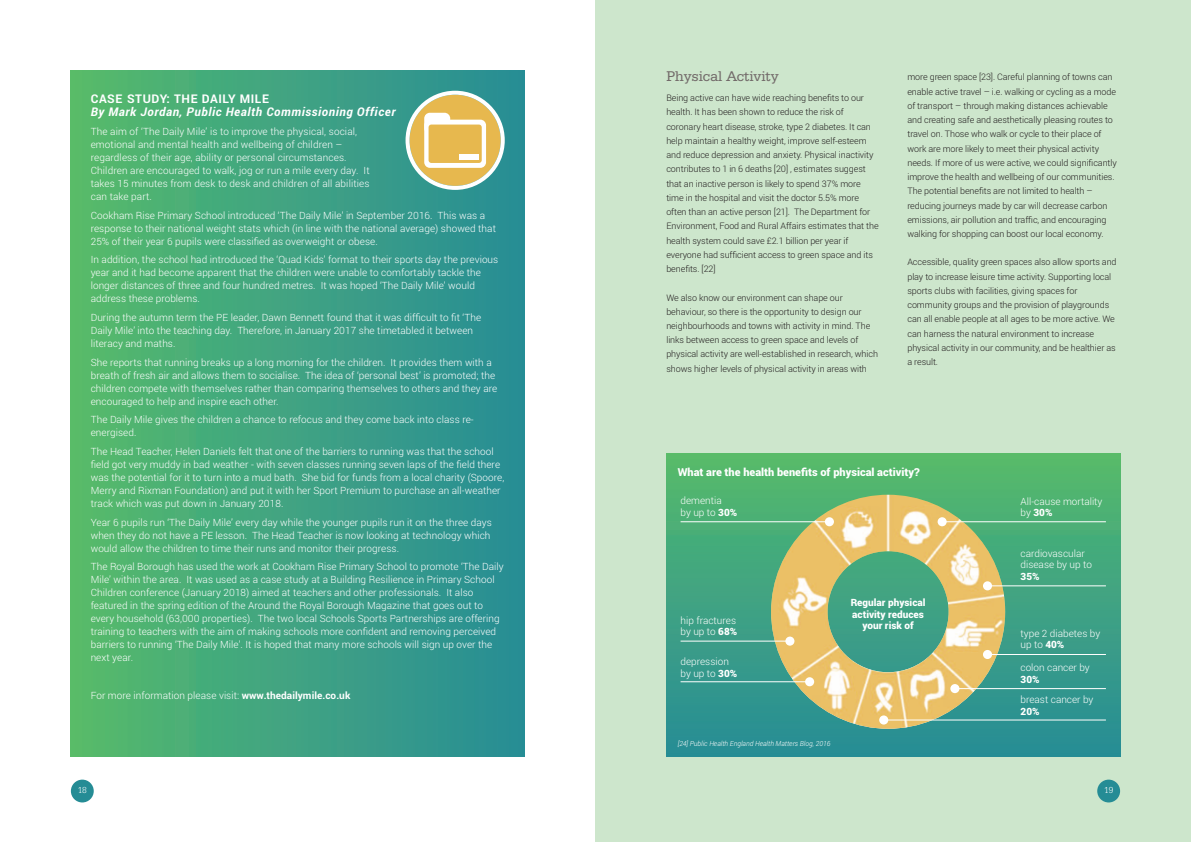
<style>
.page{position:relative;width:1191px;height:842px;background:#fff}
.page>*{position:absolute;margin:0;border:0;box-sizing:border-box;transform-origin:0 0}
.t1{font:15px "Serifa BT";letter-spacing:-.01em;color:#726a69}
.t2{font:italic 700 12px "Roboto";letter-spacing:.05em;color:#fff}
.t3{font:700 12px "Roboto";letter-spacing:.05em;color:#fff}
.t4{font:900 11px "Roboto";color:#fff}
.t5{font:300 10px/13px "Roboto";letter-spacing:.005em;color:#fff}
.t6{font:900 10px/11.5px "Roboto";color:#fff;text-align:center}
.t7{font:300 9.3px "Serifa BT";color:#fff}
.t8{font:300 9px/14.2px "Roboto";letter-spacing:-.01em;color:#231f20}
.t9{font:italic 300 7px "Roboto";color:#fff}
.s1{font-weight:700}
.s2{font-weight:900}
</style>
<div class="page">
<div style="left:595px;top:0;width:596px;height:842px;background:#cde6cc"></div>
<div style="left:71px;top:780px;width:23px;height:22px;background:#258c95;border-radius:50%"></div>
<div style="left:666px;top:454px;width:454px;height:303px;background:linear-gradient(to bottom,#57ba6c,#298d98)"></div>
<img style="left:771px;top:495px;width:234px;height:234px">
<hr style="left:680px;top:681px;width:129px;height:1px;background:#fff">
<div style="left:805px;top:677px;width:9px;height:9px;background:#fff;border-radius:50%"></div>
<hr style="left:680px;top:641px;width:110px;height:1px;background:#fff">
<div style="left:785px;top:636px;width:9px;height:10px;background:#fff;border-radius:50%"></div>
<hr style="left:680px;top:521px;width:149px;height:1px;background:#fff">
<div style="left:825px;top:517px;width:9px;height:9px;background:#fff;border-radius:50%"></div>
<hr style="left:883px;top:719px;width:223px;height:1px;background:#fff">
<div style="left:879px;top:715px;width:9px;height:9px;background:#fff;border-radius:50%"></div>
<hr style="left:955px;top:688px;width:151px;height:1px;background:#fff">
<div style="left:950px;top:684px;width:9px;height:9px;background:#fff;border-radius:50%"></div>
<hr style="left:942px;top:521px;width:164px;height:1px;background:#fff">
<div style="left:937px;top:517px;width:9px;height:9px;background:#fff;border-radius:50%"></div>
<hr style="left:987px;top:585px;width:119px;height:1px;background:#fff">
<div style="left:983px;top:581px;width:9px;height:9px;background:#fff;border-radius:50%"></div>
<hr style="left:987px;top:654px;width:119px;height:1px;background:#fff">
<div style="left:983px;top:650px;width:9px;height:9px;background:#fff;border-radius:50%"></div>
<div style="left:1097px;top:780px;width:23px;height:22px;background:#258c95;border-radius:50%"></div>
<div style="left:71px;top:71px;width:453px;height:686px;background:linear-gradient(to right,#57ba6b,#278c97)"></div>
<svg style="left:405px;top:91px;width:100px;height:99px;background:#aeb883"></svg>
<div style="left:424px;top:113px;width:26px;height:21px;background:#fff;border-radius:6px"></div>
<div style="left:424px;top:120px;width:62px;height:48px;background:#fff;border-radius:6px"></div>
<div style="left:428px;top:125px;width:54px;height:38px;background:#e7b84e;border-radius:3px"></div>
<div style="left:459px;top:154px;width:19px;height:5px;background:#fff"></div>
<p class="t3" style="left:91px;top:92px;width:180px">CASE STUDY: THE DAILY MILE</p>
<p class="t2" style="left:91px;top:105px;width:306px">By Mark Jordan, Public Health Commissioning Officer</p>
<p class="t5" style="left:91px;top:125px;width:280px">The aim of ‘The Daily Mile’ is to improve the physical, social, emotional and mental health and wellbeing of children – regardless of their age, ability or personal circumstances.<br>Children are encouraged to walk, jog or run a mile every day. It takes 15 minutes from desk to desk and children of all abilities can take part.</p>
<p class="t5" style="left:91px;top:209px;width:407px">Cookham Rise Primary School introduced ‘The Daily Mile’ in September 2016. This was a response to their national weight stats which (in line with the national average) showed that<br>25% of their year 6 pupils were classified as overweight or obese.</p>
<p class="t5" style="left:91px;top:253px;width:409px">In addition, the school had introduced the ‘Quad Kids’ format to their sports day the previous year and it had become apparent that the children were unable to comfortably tackle the longer distances of three and four hundred metres. It was hoped ‘The Daily Mile’ would address these problems.</p>
<p class="t5" style="left:91px;top:311px;width:392px">During the autumn term the PE leader, Dawn Bennett found that it was difficult to fit ‘The<br>Daily Mile’ into the teaching day. Therefore, in January 2017 she timetabled it between literacy and maths.</p>
<p class="t5" style="left:91px;top:356px;width:408px">She reports that running breaks up a long morning for the children. It provides them with a breath of fresh air and allows them to socialise. The idea of ‘personal best’ is promoted; the children compete with themselves rather than comparing themselves to others and they are encouraged to help and inspire each other.</p>
<p class="t5" style="left:91px;top:413px;width:384px">The Daily Mile gives the children a chance to refocus and they come back into class re&shy;energised.</p>
<p class="t5" style="left:91px;top:445px;width:415px">The Head Teacher, Helen Daniels felt that one of the barriers to running was that the school field got very muddy in bad weather - with seven classes running seven laps of the field there was the potential for it to turn into a mud bath. She bid for funds from a local charity (Spoore, Merry and Rixman Foundation) and put it with her Sport Premium to purchase an all-weather track which was put down in January 2018.</p>
<p class="t5" style="left:91px;top:516px;width:403px">Year 6 pupils run ‘The Daily Mile’ every day while the younger pupils run it on the three days when they do not have a PE lesson. The Head Teacher is now looking at technology which would allow the children to time their runs and monitor their progress.</p>
<p class="t5" style="left:91px;top:560px;width:414px">The Royal Borough has used the work at Cookham Rise Primary School to promote ‘The Daily Mile’ within the area. It was used as a case study at a Building Resilience in Primary School Children conference (January 2018) aimed at teachers and other professionals. It also featured in the spring edition of the Around the Royal Borough Magazine that goes out to every household (63,000 properties). The two local Schools Sports Partnerships are offering training to teachers with the aim of making schools more confident and removing perceived barriers to running ‘The Daily Mile’. It is hoped that many more schools will sign up over the next year.</p>
<p class="t5" style="left:91px;top:689px;width:261px">For more information please visit: <span class="s1">www.thedailymile.co.uk</span></p>
<p class="t7" style="left:78px;top:787px;width:11px">18</p>
<h1 class="t1" style="left:666px;top:71px;width:114px">Physical Activity</h1>
<p class="t8" style="left:666px;top:91px;width:214px">Being active can have wide reaching benefits to our health. It has been shown to reduce the risk of coronary heart disease, stroke, type 2 diabetes. It can help maintain a healthy weight, improve self-esteem and reduce depression and anxiety. Physical inactivity contributes to 1 in 6 deaths [20] , estimates suggest that an inactive person is likely to spend 37% more time in the hospital and visit the doctor 5.5% more often than an active person [21]. The Department for Environment, Food and Rural Affairs estimates that the health system could save £2.1 billion per year if everyone had sufficient access to green space and its benefits. [22]</p>
<p class="t8" style="left:666px;top:290px;width:213px">We also know our environment can shape our behaviour, so there is the opportunity to design our neighbourhoods and towns with activity in mind. The links between access to green space and levels of physical activity are well-established in research, which shows higher levels of physical activity in areas with</p>
<p class="t8" style="left:907px;top:70px;width:211px">more green space [23]. Careful planning of towns can enable active travel – i.e. walking or cycling as a mode of transport – through making distances achievable and creating safe and aesthetically pleasing routes to travel on. Those who walk or cycle to their place of work are more likely to meet their physical activity needs. If more of us were active, we could significantly improve the health and wellbeing of our communities.<br>The potential benefits are not limited to health – reducing journeys made by car will decrease carbon emissions, air pollution and traffic, and encouraging walking for shopping can boost our local economy.</p>
<p class="t8" style="left:907px;top:255px;width:211px">Accessible, quality green spaces also allow sports and play to increase leisure time activity. Supporting local sports clubs with facilities, giving spaces for community groups and the provision of playgrounds can all enable people at all ages to be more active. We can harness the natural environment to increase physical activity in our community, and be healthier as a result.</p>
<p class="t4" style="left:677px;top:466px;width:243px">What are the health benefits of physical activity?</p>
<p class="t5" style="left:680px;top:495px;width:58px;line-height:11.5px">dementia<br>by up to <span class="s2">30%</span></p>
<p class="t5" style="left:1020px;top:496px;width:83px;line-height:11.5px">All-cause mortality by <span class="s2">30%</span></p>
<p class="t5" style="left:1020px;top:547px;width:73px;line-height:11.5px">cardiovascular disease by up to</p>
<p class="t6" style="left:1020px;top:570px;width:21px">35%</p>
<p class="t5" style="left:680px;top:614px;width:58px;line-height:11.5px">hip fractures by up to <span class="s2">68%</span></p>
<p class="t5" style="left:680px;top:656px;width:58px;line-height:11.5px">depression by up to <span class="s2">30%</span></p>
<p class="t6" style="left:850px;top:597px;width:76px">Regular physical activity reduces your risk of</p>
<p class="t9" style="left:677px;top:739px;width:154px">[24] Public Health England Health Matters Blog, 2016</p>
<p class="t5" style="left:1020px;top:628px;width:81px;line-height:11.5px">type 2 diabetes by up to <span class="s2">40%</span></p>
<p class="t5" style="left:1020px;top:661px;width:71px">colon cancer by</p>
<p class="t6" style="left:1020px;top:674px;width:21px">30%</p>
<p class="t5" style="left:1020px;top:693px;width:74px">breast cancer by</p>
<p class="t6" style="left:1020px;top:705px;width:21px">20%</p>
<p class="t7" style="left:1104px;top:787px;width:11px">19</p>
</div>
